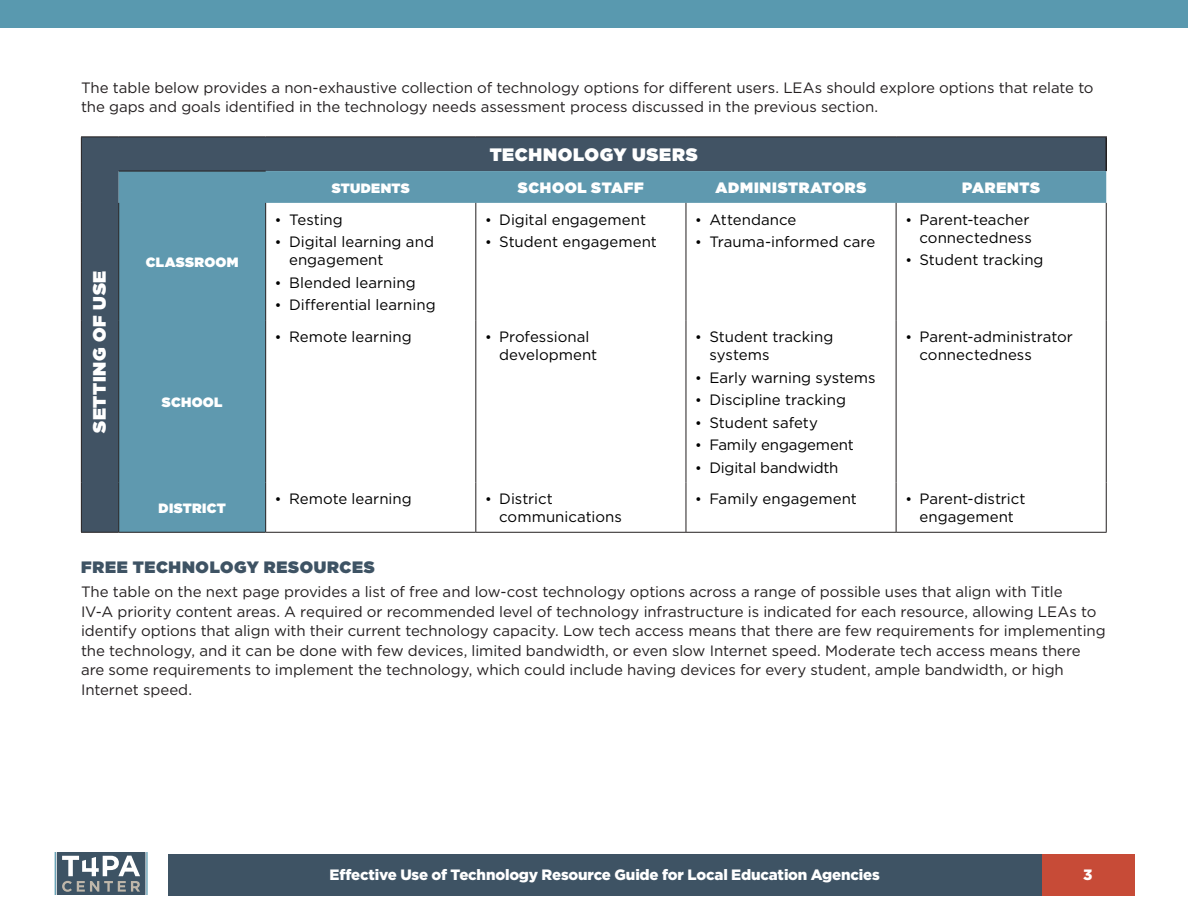
<style>
.page{position:relative;width:1188px;height:918px;background:#fff}
.page>*{position:absolute;margin:0;border:0;box-sizing:border-box;transform-origin:0 0}
.t1{font:900 18px "Gotham";letter-spacing:.035em;color:#fff}
.t2{font:900 16.5px "Gotham";letter-spacing:.04em;color:#3e5364}
.t3{font:15px/19.5px "Gotham";letter-spacing:-.005em;color:#231f20}
.t4{font:15px/18px "Gotham";color:#000}
.t5{font:900 15px "Gotham";letter-spacing:-.015em;color:#fff}
.t6{font:900 15px "Gotham";letter-spacing:.04em;color:#fff}
.t7{font:900 13.5px "Gotham";letter-spacing:.02em;color:#fff}
.s1{font-family:"Times New Roman"}
</style>
<div class="page">
<div style="left:1041px;top:854px;width:94px;height:41px;background:#c74b37"></div>
<div style="left:168px;top:854px;width:873px;height:41px;background:#3e5364"></div>
<svg style="left:55px;top:853px;width:93px;height:41px;background:#70808b"></svg>
<div style="left:0;top:0;width:1188px;height:28px;background:#5999af"></div>
<div style="left:82px;top:137px;width:1024px;height:395px;background:#415364"></div>
<svg style="left:119px;top:171px;width:987px;height:361px"></svg>
<hr style="left:1106px;top:137px;width:1px;height:34px;background:#231f20">
<hr style="left:81px;top:136px;width:38px;height:1px;background:#231f20">
<hr style="left:119px;top:136px;width:147px;height:1px;background:#231f20">
<hr style="left:266px;top:136px;width:210px;height:1px;background:#231f20">
<hr style="left:476px;top:136px;width:210px;height:1px;background:#231f20">
<hr style="left:686px;top:136px;width:210px;height:1px;background:#231f20">
<hr style="left:896px;top:136px;width:211px;height:1px;background:#231f20">
<hr style="left:81px;top:137px;width:1px;height:34px;background:#231f20">
<hr style="left:81px;top:171px;width:1px;height:32px;background:#231f20">
<hr style="left:81px;top:203px;width:1px;height:117px;background:#231f20">
<hr style="left:81px;top:320px;width:1px;height:162px;background:#231f20">
<hr style="left:81px;top:482px;width:1px;height:50px;background:#231f20">
<hr style="left:119px;top:171px;width:147px;height:1px;background:#231f20">
<hr style="left:118px;top:203px;width:1px;height:117px;background:#231f20">
<hr style="left:265px;top:203px;width:1px;height:117px;background:#231f20">
<hr style="left:475px;top:203px;width:1px;height:117px;background:#231f20">
<hr style="left:686px;top:203px;width:1px;height:117px;background:#231f20">
<hr style="left:896px;top:203px;width:1px;height:117px;background:#231f20">
<hr style="left:1106px;top:203px;width:1px;height:117px;background:#231f20">
<hr style="left:118px;top:320px;width:1px;height:162px;background:#231f20">
<hr style="left:265px;top:320px;width:1px;height:162px;background:#231f20">
<hr style="left:475px;top:320px;width:1px;height:162px;background:#231f20">
<hr style="left:686px;top:320px;width:1px;height:162px;background:#231f20">
<hr style="left:896px;top:320px;width:1px;height:162px;background:#231f20">
<hr style="left:1106px;top:320px;width:1px;height:162px;background:#231f20">
<hr style="left:118px;top:482px;width:1px;height:50px;background:#231f20">
<hr style="left:265px;top:482px;width:1px;height:50px;background:#231f20">
<hr style="left:81px;top:532px;width:38px;height:1px;background:#231f20">
<hr style="left:119px;top:532px;width:147px;height:1px;background:#231f20">
<hr style="left:266px;top:532px;width:210px;height:1px;background:#231f20">
<hr style="left:476px;top:532px;width:210px;height:1px;background:#231f20">
<hr style="left:686px;top:532px;width:210px;height:1px;background:#231f20">
<hr style="left:896px;top:532px;width:211px;height:1px;background:#231f20">
<hr style="left:475px;top:482px;width:1px;height:50px;background:#231f20">
<hr style="left:686px;top:482px;width:1px;height:50px;background:#231f20">
<hr style="left:896px;top:482px;width:1px;height:50px;background:#231f20">
<hr style="left:1106px;top:482px;width:1px;height:50px;background:#231f20">
<p class="t3" style="left:81px;top:78px;width:1014px">The table below provides a non-exhaustive collection of technology options for different users. LEAs should explore options that relate to the gaps and goals identified in the technology needs assessment process discussed in the previous section.</p>
<p class="t1" style="left:490px;top:142px;width:209px">TECHNOLOGY USERS</p>
<p class="t1" style="left:86px;top:433px;width:164px;rotate:-90deg">SETTING OF USE</p>
<p class="t7" style="left:146px;top:252px;width:94px">CLASSROOM</p>
<p class="t7" style="left:162px;top:392px;width:62px">SCHOOL</p>
<p class="t7" style="left:332px;top:179px;width:79px">STUDENTS</p>
<p class="t6" style="left:518px;top:177px;width:127px">SCHOOL STAFF</p>
<p class="t6" style="left:716px;top:177px;width:152px">ADMINISTRATORS</p>
<p class="t6" style="left:962px;top:177px;width:79px">PARENTS</p>
<p class="t4" style="left:276px;top:210px;width:69px"><span class="s1">•</span> Testing</p>
<p class="t4" style="left:289px;top:233px;width:146px;text-indent:-14px"><span class="s1">•</span> Digital learning and engagement</p>
<p class="t4" style="left:276px;top:273px;width:142px"><span class="s1">•</span> Blended learning</p>
<p class="t4" style="left:276px;top:296px;width:162px"><span class="s1">•</span> Differential learning</p>
<p class="t4" style="left:486px;top:210px;width:162px"><span class="s1">•</span> Digital engagement</p>
<p class="t4" style="left:486px;top:233px;width:173px"><span class="s1">•</span> Student engagement</p>
<p class="t4" style="left:696px;top:210px;width:102px"><span class="s1">•</span> Attendance</p>
<p class="t4" style="left:696px;top:233px;width:181px"><span class="s1">•</span> Trauma-informed care</p>
<p class="t4" style="left:276px;top:327px;width:138px"><span class="s1">•</span> Remote learning</p>
<p class="t4" style="left:499px;top:327px;width:100px;text-indent:-14px"><span class="s1">•</span> Professional development</p>
<p class="t4" style="left:709px;top:327px;width:126px;text-indent:-14px"><span class="s1">•</span> Student tracking systems</p>
<p class="t4" style="left:696px;top:368px;width:181px"><span class="s1">•</span> Early warning systems</p>
<p class="t4" style="left:696px;top:390px;width:152px"><span class="s1">•</span> Discipline tracking</p>
<p class="t4" style="left:696px;top:413px;width:124px"><span class="s1">•</span> Student safety</p>
<p class="t4" style="left:696px;top:435px;width:160px"><span class="s1">•</span> Family engagement</p>
<p class="t4" style="left:696px;top:458px;width:144px"><span class="s1">•</span> Digital bandwidth</p>
<p class="t4" style="left:906px;top:210px;width:127px;text-align:right"><span class="s1">•</span> Parent-teacher connectedness</p>
<p class="t4" style="left:906px;top:251px;width:139px"><span class="s1">•</span> Student tracking</p>
<p class="t4" style="left:920px;top:327px;width:155px;text-indent:-14px"><span class="s1">•</span> Parent-administrator connectedness</p>
<p class="t4" style="left:276px;top:490px;width:138px"><span class="s1">•</span> Remote learning</p>
<p class="t4" style="left:499px;top:490px;width:124px;text-indent:-14px"><span class="s1">•</span> District communications</p>
<p class="t4" style="left:696px;top:490px;width:163px"><span class="s1">•</span> Family engagement</p>
<p class="t4" style="left:906px;top:490px;width:121px;text-align:center"><span class="s1">•</span> Parent-district engagement</p>
<h3 class="t2" style="left:81px;top:555px;width:295px">FREE TECHNOLOGY RESOURCES</h3>
<p class="t3" style="left:81px;top:582px;width:1026px">The table on the next page provides a list of free and low-cost technology options across a range of possible uses that align with Title<br>IV-A priority content areas. A required or recommended level of technology infrastructure is indicated for each resource, allowing LEAs to identify options that align with their current technology capacity. Low tech access means that there are few requirements for implementing the technology, and it can be done with few devices, limited bandwidth, or even slow Internet speed. Moderate tech access means there are some requirements to implement the technology, which could include having devices for every student, ample bandwidth, or high Internet speed.</p>
<p class="t7" style="left:159px;top:498px;width:69px">DISTRICT</p>
<p class="t5" style="left:329px;top:864px;width:552px">Effective Use of Technology Resource Guide for Local Education Agencies</p>
<p class="t5" style="left:1083px;top:864px;width:11px">3</p>
</div>
